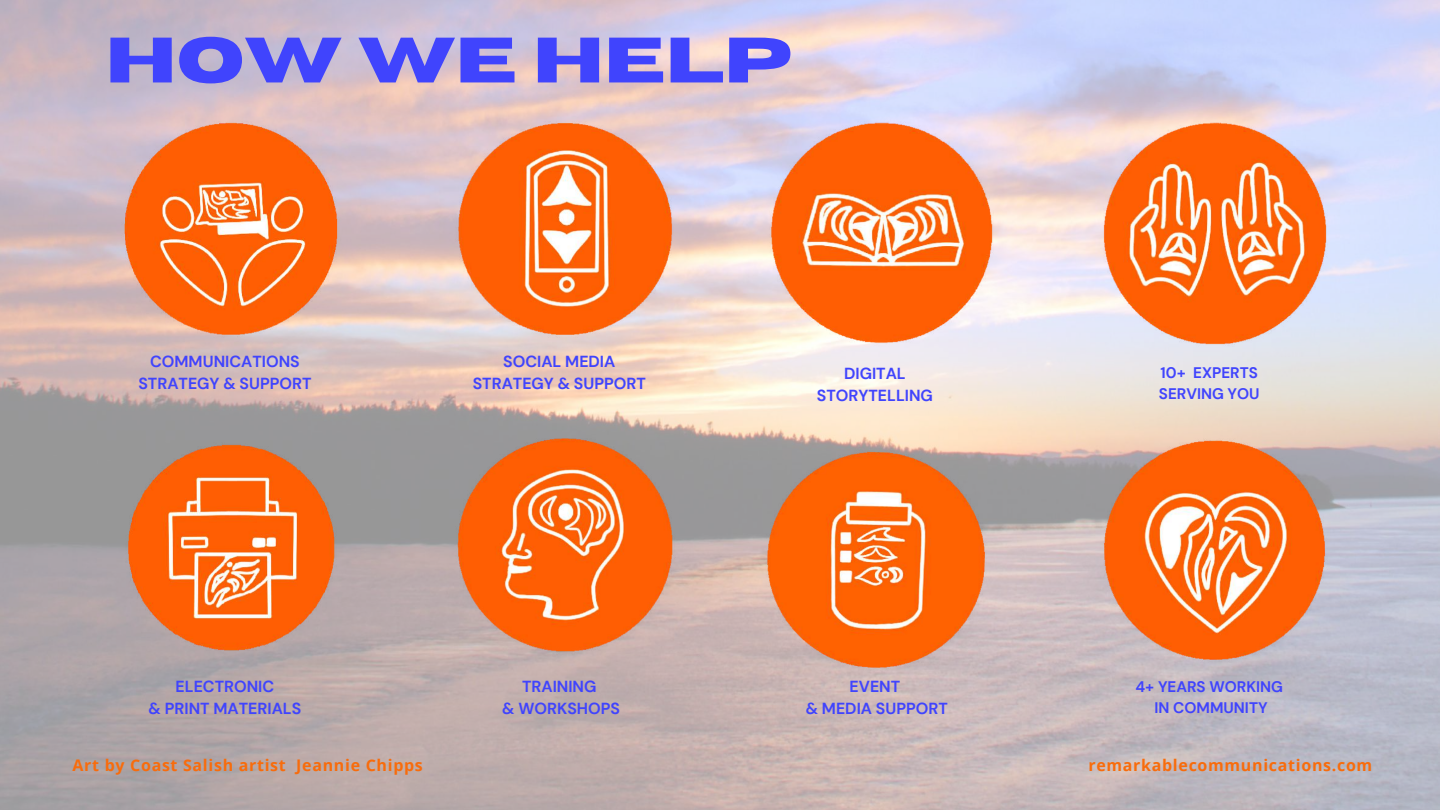
<style>
.page{position:relative;width:1440px;height:810px;background:#fff}
.page>*{position:absolute;margin:0;border:0;box-sizing:border-box;transform-origin:0 0}
.t1{font:700 64px "Horizon";color:#4044fd}
.t2{font:700 16px/21.8px "DM Sans";color:#4044fd;text-align:center}
.t3{font:700 16px "Open Sans";letter-spacing:.045em;color:#f86c0c}
.t4{font:700 15.3px/20.8px "DM Sans";color:#4044fd;text-align:center}
</style>
<div class="page">
<img style="left:81px;top:94px;width:288px;height:288px">
<img style="left:1060px;top:410px;width:299px;height:299px">
<img style="left:1060px;top:94px;width:299px;height:299px">
<img style="left:731px;top:410px;width:288px;height:288px">
<img style="left:415px;top:94px;width:288px;height:288px">
<img style="left:725px;top:94px;width:299px;height:299px">
<img style="left:415px;top:410px;width:288px;height:288px">
<img style="left:81px;top:410px;width:288px;height:288px">
<h1 class="t1" style="left:105px;top:29px;width:689px">HOW WE HELP</h1>
<p class="t2" style="left:138px;top:351px;width:175px">COMMUNICATIONS<br>STRATEGY &amp; SUPPORT</p>
<p class="t2" style="left:149px;top:676px;width:154px">ELECTRONIC<br>&amp; PRINT MATERIALS</p>
<p class="t2" style="left:473px;top:351px;width:175px">SOCIAL MEDIA<br>STRATEGY &amp; SUPPORT</p>
<p class="t2" style="left:817px;top:363px;width:118px">DIGITAL<br>STORYTELLING</p>
<p class="t2" style="left:502px;top:676px;width:119px">TRAINING<br>&amp; WORKSHOPS</p>
<p class="t2" style="left:806px;top:676px;width:144px">EVENT<br>&amp; MEDIA SUPPORT</p>
<p class="t4" style="left:1159px;top:363px;width:102px;text-align:left">10+ EXPERTS<br>SERVING YOU</p>
<p class="t4" style="left:1135px;top:677px;width:149px">4+ YEARS WORKING<br>IN COMMUNITY</p>
<p class="t3" style="left:73px;top:754px;width:352px">Art by Coast Salish artist Jeannie Chipps</p>
<p class="t3" style="left:1088px;top:754px;width:285px">remarkablecommunications.com</p>
</div>
